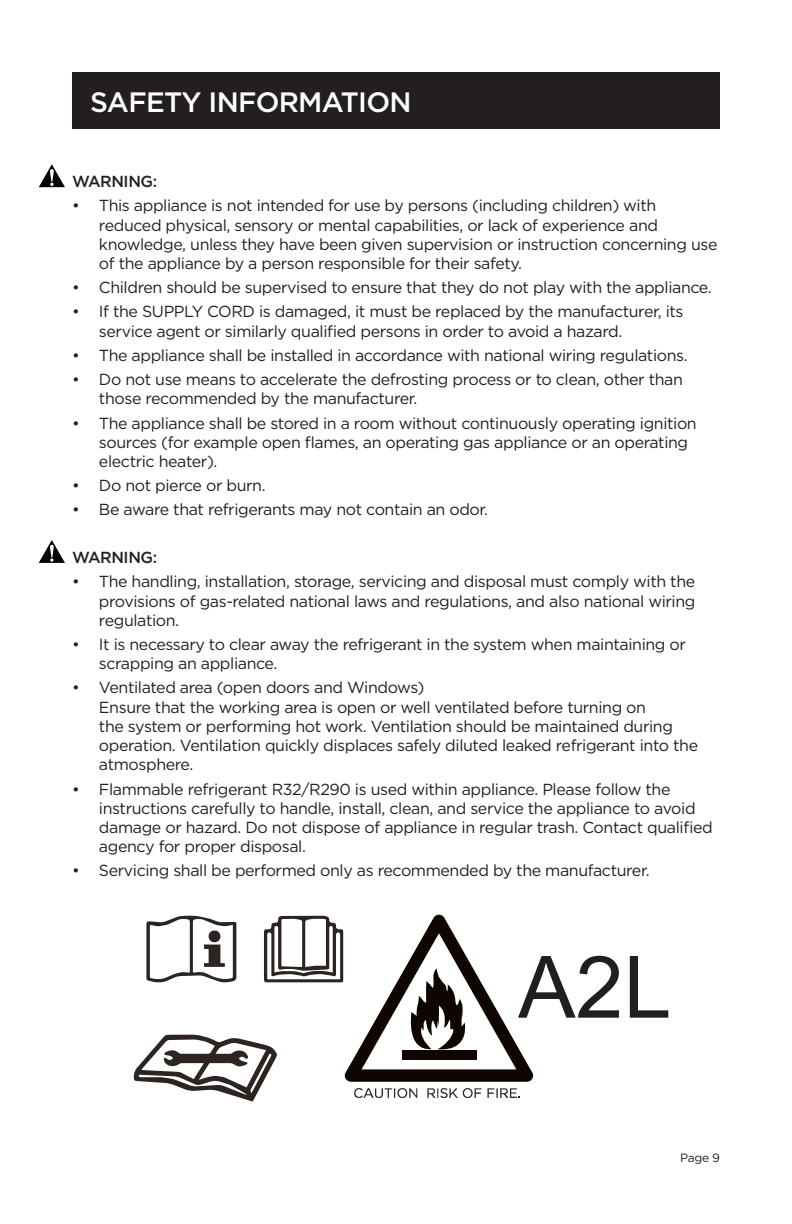
<style>
.page{position:relative;width:792px;height:1224px;background:#fff}
.page>*{position:absolute;margin:0;border:0;box-sizing:border-box;transform-origin:0 0}
.t1{font:500 28px "Gotham";letter-spacing:-.025em;color:#fff}
.t2{font:16px/19.2px "Gotham";letter-spacing:-.025em;color:#231f20}
.t3{font:500 16px "Gotham";letter-spacing:-.025em;color:#231f20}
.t4{font:12px "Gotham";color:#231f20}
</style>
<div class="page">
<div style="left:72px;top:72px;width:648px;height:57px;background:#231f20"></div>
<svg style="left:39px;top:164px;width:26px;height:23px"></svg>
<svg style="left:39px;top:540px;width:26px;height:23px"></svg>
<svg style="left:134px;top:914px;width:485px;height:188px"></svg>
<svg style="left:630px;top:956px;width:38px;height:62px"></svg>
<h1 class="t1" style="left:90px;top:83px;width:323px">SAFETY INFORMATION</h1>
<p class="t3" style="left:72px;top:171px;width:87px">WARNING:</p>
<p class="t2" style="left:99px;top:196px;width:620px;text-indent:-27px">• This appliance is not intended for use by persons (including children) with reduced physical, sensory or mental capabilities, or lack of experience and knowledge, unless they have been given supervision or instruction concerning use of the appliance by a person responsible for their safety.</p>
<p class="t2" style="left:72px;top:278px;width:641px">• Children should be supervised to ensure that they do not play with the appliance.</p>
<p class="t2" style="left:99px;top:302px;width:586px;text-indent:-27px">• If the SUPPLY CORD is damaged, it must be replaced by the manufacturer, its service agent or similarly qualified persons in order to avoid a hazard.</p>
<p class="t2" style="left:72px;top:345px;width:617px">• The appliance shall be installed in accordance with national wiring regulations.</p>
<p class="t2" style="left:99px;top:370px;width:585px;text-indent:-27px">• Do not use means to accelerate the defrosting process or to clean, other than those recommended by the manufacturer.</p>
<p class="t2" style="left:99px;top:413px;width:599px;text-indent:-27px">• The appliance shall be stored in a room without continuously operating ignition sources (for example open flames, an operating gas appliance or an operating electric heater).</p>
<p class="t2" style="left:72px;top:476px;width:195px">• Do not pierce or burn.</p>
<p class="t2" style="left:72px;top:500px;width:418px">• Be aware that refrigerants may not contain an odor.</p>
<p class="t3" style="left:72px;top:547px;width:87px">WARNING:</p>
<p class="t2" style="left:99px;top:572px;width:598px;text-align:justify;text-indent:-27px">• The handling, installation, storage, servicing and disposal must comply with the provisions of gas-related national laws and regulations, and also national wiring regulation.</p>
<p class="t2" style="left:99px;top:634px;width:589px;text-indent:-27px">• It is necessary to clear away the refrigerant in the system when maintaining or scrapping an appliance.</p>
<p class="t2" style="left:99px;top:678px;width:601px;text-indent:-27px">• Ventilated area (open doors and Windows)<br>Ensure that the working area is open or well ventilated before turning on<br>the system or performing hot work. Ventilation should be maintained during operation. Ventilation quickly displaces safely diluted leaked refrigerant into the atmosphere.</p>
<p class="t2" style="left:99px;top:779px;width:615px;text-indent:-27px">• Flammable refrigerant R32/R290 is used within appliance. Please follow the instructions carefully to handle, install, clean, and service the appliance to avoid damage or hazard. Do not dispose of appliance in regular trash. Contact qualified agency for proper disposal.</p>
<p class="t2" style="left:72px;top:861px;width:579px">• Servicing shall be performed only as recommended by the manufacturer.</p>
<p class="t4" style="left:680px;top:1150px;width:41px">Page 9</p>
</div>
